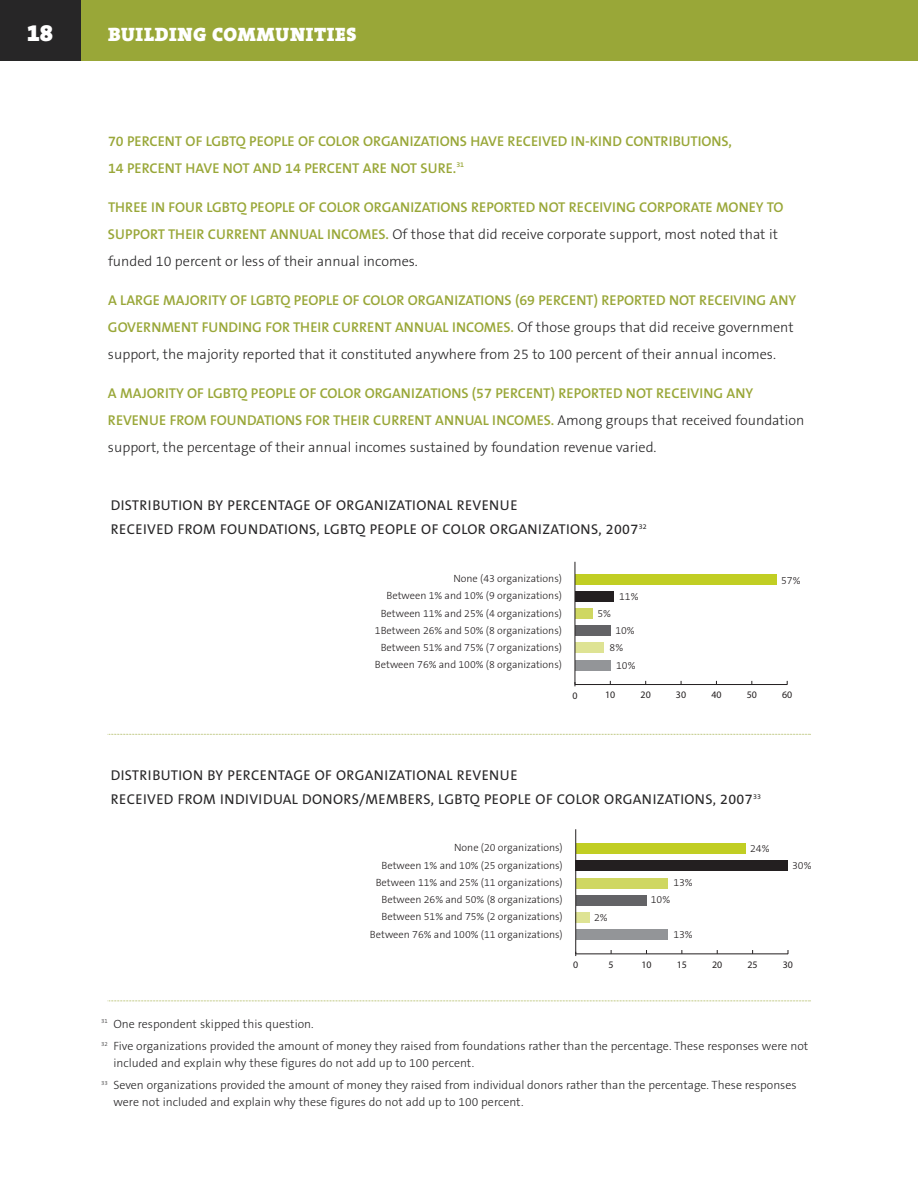
<style>
.page{position:relative;width:918px;height:1188px;background:#fff}
.page>*{position:absolute;margin:0;border:0;box-sizing:border-box;transform-origin:0 0}
.t1{font:900 24px "The Serif B9";color:#fff}
.t2{font:900 19.5px "The Serif B9";letter-spacing:.025em;color:#fff}
.t3{font:600 14.25px/27px "The Sans B6";color:#99a738}
.t4{font:300 14.25px/27px "The Sans B3";color:#272627}
.t5{font:14.25px/24px "The Sans B5 Plain";letter-spacing:.025em;color:#272627}
.t6{font:300 12px/22.5px "The Sans B3";color:#272627}
.t7{font:300 10.5px/17.2px "The Sans B3";color:#231f20;text-align:right}
.t8{font:9.9px "Myriad";color:#231f20}
.s1{font-family:"The Sans B6";font-weight:600;color:#99a738}
.s2{font-family:"The Sans B3";font-weight:300;color:#272627}
</style>
<div class="page">
<div style="left:81px;top:0;width:837px;height:61px;background:#99a738"></div>
<div style="left:0;top:0;width:81px;height:61px;background:#272627"></div>
<svg style="left:108px;top:1001px;width:703px;height:1px"></svg>
<svg style="left:108px;top:734px;width:703px;height:1px"></svg>
<hr style="left:575px;top:684px;width:212px;height:1px;background:#231f20">
<div style="left:575px;top:660px;width:35px;height:10px;background:#939598"></div>
<div style="left:575px;top:643px;width:28px;height:10px;background:#dee394"></div>
<div style="left:575px;top:626px;width:35px;height:10px;background:#636366"></div>
<div style="left:575px;top:609px;width:18px;height:10px;background:#cfd761"></div>
<div style="left:575px;top:591px;width:39px;height:11px;background:#231f20"></div>
<div style="left:575px;top:574px;width:202px;height:11px;background:#c1ce23"></div>
<hr style="left:575px;top:562px;width:1px;height:123px;background:#231f20">
<hr style="left:576px;top:954px;width:212px;height:1px;background:#231f20">
<div style="left:576px;top:929px;width:92px;height:11px;background:#939598"></div>
<div style="left:576px;top:912px;width:14px;height:10px;background:#dee394"></div>
<div style="left:576px;top:895px;width:70px;height:10px;background:#636366"></div>
<div style="left:576px;top:878px;width:92px;height:10px;background:#cfd761"></div>
<div style="left:576px;top:861px;width:212px;height:10px;background:#231f20"></div>
<div style="left:576px;top:844px;width:170px;height:10px;background:#c1ce23"></div>
<hr style="left:575px;top:829px;width:1px;height:125px;background:#231f20">
<h1 class="t1" style="left:27px;top:20px;width:28px">18</h1>
<h2 class="t2" style="left:108px;top:24px;width:250px">BUILDING COMMUNITIES</h2>
<p class="t3" style="left:108px;top:128px;width:625px">70 PERCENT OF LGBTQ PEOPLE OF COLOR ORGANIZATIONS HAVE RECEIVED IN-KIND CONTRIBUTIONS,<br>14 PERCENT HAVE NOT AND 14 PERCENT ARE NOT SURE.<sup>31</sup></p>
<p class="t3" style="left:108px;top:194px;width:677px">THREE IN FOUR LGBTQ PEOPLE OF COLOR ORGANIZATIONS REPORTED NOT RECEIVING CORPORATE MONEY TO</p>
<p class="t4" style="left:108px;top:221px;width:672px"><span class="s1">SUPPORT THEIR CURRENT ANNUAL INCOMES.</span> Of those that did receive corporate support, most noted that it funded 10 percent or less of their annual incomes.</p>
<p class="t3" style="left:108px;top:287px;width:690px">A LARGE MAJORITY OF LGBTQ PEOPLE OF COLOR ORGANIZATIONS (69 PERCENT) REPORTED NOT RECEIVING ANY<br>GOVERNMENT FUNDING FOR THEIR CURRENT ANNUAL INCOMES. <span class="s2">Of those groups that did receive government</span></p>
<p class="t4" style="left:108px;top:341px;width:670px">support, the majority reported that it constituted anywhere from 25 to 100 percent of their annual incomes.</p>
<p class="t3" style="left:108px;top:380px;width:698px">A MAJORITY OF LGBTQ PEOPLE OF COLOR ORGANIZATIONS (57 PERCENT) REPORTED NOT RECEIVING ANY<br>REVENUE FROM FOUNDATIONS FOR THEIR CURRENT ANNUAL INCOMES. <span class="s2">Among groups that received foundation</span></p>
<p class="t4" style="left:108px;top:434px;width:550px">support, the percentage of their annual incomes sustained by foundation revenue varied.</p>
<p class="t5" style="left:111px;top:494px;width:538px">DISTRIBUTION BY PERCENTAGE OF ORGANIZATIONAL REVENUE<br>RECEIVED FROM FOUNDATIONS, LGBTQ PEOPLE OF COLOR ORGANIZATIONS, 2007<sup>32</sup></p>
<p class="t7" style="left:375px;top:570px;width:188px">None (43 organizations)<br>Between 1% and 10% (9 organizations)<br>Between 11% and 25% (4 organizations)<br>1Between 26% and 50% (8 organizations)<br>Between 51% and 75% (7 organizations)<br>Between 76% and 100% (8 organizations)</p>
<p class="t7" style="left:781px;top:572px;width:21px">57%</p>
<p class="t7" style="left:619px;top:588px;width:21px">11%</p>
<p class="t7" style="left:597px;top:605px;width:15px">5%</p>
<p class="t7" style="left:610px;top:623px;width:27px;line-height:16.5px;text-align:left;text-indent:6px">10%<br>8%</p>
<p class="t7" style="left:616px;top:657px;width:21px">10%</p>
<p class="t8" style="left:572px;top:691px;width:7px">0</p>
<p class="t8" style="left:605px;top:691px;width:12px">10</p>
<p class="t8" style="left:641px;top:691px;width:12px">20</p>
<p class="t8" style="left:676px;top:691px;width:12px">30</p>
<p class="t8" style="left:711px;top:691px;width:12px">40</p>
<p class="t8" style="left:747px;top:691px;width:12px">50</p>
<p class="t8" style="left:782px;top:691px;width:12px">60</p>
<p class="t5" style="left:111px;top:764px;width:652px">DISTRIBUTION BY PERCENTAGE OF ORGANIZATIONAL REVENUE<br>RECEIVED FROM INDIVIDUAL DONORS/MEMBERS, LGBTQ PEOPLE OF COLOR ORGANIZATIONS, 2007<sup>33</sup></p>
<p class="t7" style="left:370px;top:840px;width:194px">None (20 organizations)<br>Between 1% and 10% (25 organizations)<br>Between 11% and 25% (11 organizations)<br>Between 26% and 50% (8 organizations)<br>Between 51% and 75% (2 organizations)<br>Between 76% and 100% (11 organizations)</p>
<p class="t7" style="left:594px;top:909px;width:15px">2%</p>
<p class="t7" style="left:673px;top:875px;width:21px">13%</p>
<p class="t7" style="left:651px;top:892px;width:21px">10%</p>
<p class="t7" style="left:673px;top:926px;width:21px">13%</p>
<p class="t7" style="left:750px;top:840px;width:21px">24%</p>
<p class="t7" style="left:792px;top:857px;width:21px">30%</p>
<p class="t8" style="left:573px;top:961px;width:7px">0</p>
<p class="t8" style="left:609px;top:961px;width:7px">5</p>
<p class="t8" style="left:641px;top:961px;width:12px">10</p>
<p class="t8" style="left:677px;top:961px;width:12px">15</p>
<p class="t8" style="left:712px;top:961px;width:12px">20</p>
<p class="t8" style="left:748px;top:961px;width:12px">25</p>
<p class="t8" style="left:783px;top:961px;width:12px">30</p>
<p class="t6" style="left:101px;top:1013px;width:709px"><sup>31</sup> One respondent skipped this question.<br><sup>32</sup> Five organizations provided the amount of money they raised from foundations rather than the percentage. These responses were not</p>
<p class="t6" style="left:101px;top:1052px;width:697px;text-indent:12px">included and explain why these figures do not add up to 100 percent.<br><sup>33</sup> Seven organizations provided the amount of money they raised from individual donors rather than the percentage. These responses</p>
<p class="t6" style="left:113px;top:1091px;width:412px">were not included and explain why these figures do not add up to 100 percent.</p>
</div>
